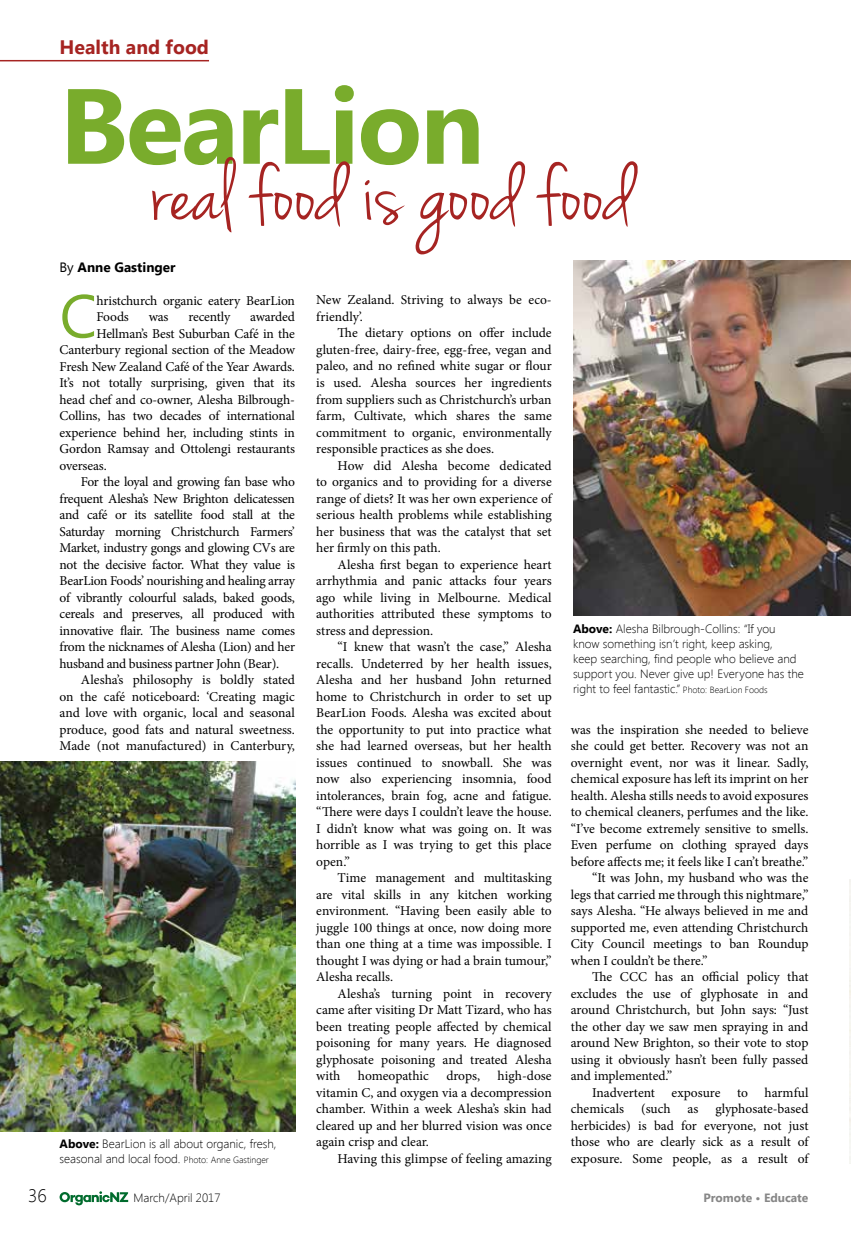
<style>
.page{position:relative;width:851px;height:1234px;background:#fff}
.page>*{position:absolute;margin:0;border:0;box-sizing:border-box;transform-origin:0 0}
.t1{font:700 106.5px "Segoe UI";letter-spacing:-.02em;color:#79ac2c}
.t2{font:90px "Jenna Sue";letter-spacing:.01em;color:#a62422;scale:1.05 1}
.t3{font:60.6px "Segoe UI";color:#79ac2c}
.t4{font:700 19.5px "Segoe UI";color:#a62422}
.t5{font:300 18px "Segoe UI";color:#000}
.t6{font:13.5px/16.5px "Minion Pro";letter-spacing:-.005em;color:#000;text-align:justify}
.t7{font:13.5px "Minion Pro";letter-spacing:-.025em;color:#000}
.t8{font:700 13.5px "Segoe UI";color:#000}
.t9{font:300 12px/15px "Segoe UI";color:#000}
.t10{font:700 12px "Segoe UI";color:#878787}
.s1{font-weight:400}
.s2{font-weight:700}
.s3{font-size:9px}
</style>
<div class="page">
<svg style="left:60px;top:1191px;width:68px;height:13px"></svg>
<hr style="left:0;top:60px;width:209px;height:1px;background:#a62422">
<img style="left:849px;top:879px;width:1px;height:283px">
<img style="left:573px;top:260px;width:277px;height:355px">
<img style="left:0;top:761px;width:295px;height:370px">
<h3 class="t4" style="left:60px;top:33px;width:151px">Health and food</h3>
<h1 class="t1" style="left:60px;top:50px;width:426px">BearLion</h1>
<h2 class="t2" style="left:150px;top:141px;width:462px">real food is good food</h2>
<p class="t8" style="left:60px;top:257px;width:117px"><span class="s1">By</span> Anne Gastinger</p>
<h3 class="t3" style="left:60px;top:274px;width:39px">C</h3>
<p class="t6" style="left:96px;top:292px;width:200px">hristchurch organic eatery BearLion<br>Foods</p>
<p class="t6" style="left:149px;top:308px;width:21px">was</p>
<p class="t6" style="left:188px;top:308px;width:43px">recently</p>
<p class="t6" style="left:250px;top:308px;width:46px">awarded</p>
<p class="t6" style="left:96px;top:325px;width:200px">Hellman’s Best Suburban Café in the</p>
<p class="t6" style="left:60px;top:341px;width:237px">Canterbury regional section of the Meadow</p>
<p class="t6" style="left:60px;top:358px;width:237px">Fresh New Zealand Café of the Year Awards.</p>
<p class="t6" style="left:60px;top:374px;width:237px">It’s not totally surprising, given that its</p>
<p class="t6" style="left:60px;top:391px;width:237px">head chef and co-owner, Alesha Bilbrough-</p>
<p class="t6" style="left:60px;top:407px;width:237px">Collins, has two decades of international</p>
<p class="t6" style="left:60px;top:424px;width:237px">experience behind her, including stints in</p>
<p class="t6" style="left:60px;top:440px;width:237px">Gordon Ramsay and Ottolengi restaurants</p>
<p class="t6" style="left:60px;top:457px;width:49px">overseas.</p>
<p class="t7" style="left:81px;top:472px;width:216px">For the loyal and growing fan base who</p>
<p class="t6" style="left:60px;top:490px;width:237px">frequent Alesha’s New Brighton delicatessen</p>
<p class="t7" style="left:60px;top:505px;width:237px">and café or its satellite food stall at the</p>
<p class="t7" style="left:60px;top:522px;width:237px">Saturday morning Christchurch Farmers’</p>
<p class="t7" style="left:60px;top:538px;width:237px">Market, industry gongs and glowing CVs are</p>
<p class="t7" style="left:60px;top:555px;width:237px">not the decisive factor. What they value is</p>
<p class="t6" style="left:60px;top:572px;width:237px">BearLion Foods’ nourishing and healing array</p>
<p class="t6" style="left:60px;top:589px;width:237px">of vibrantly colourful salads, baked goods,</p>
<p class="t6" style="left:60px;top:605px;width:237px">cereals and preserves, all produced with</p>
<p class="t7" style="left:60px;top:621px;width:237px">innovative flair. The business name comes</p>
<p class="t7" style="left:60px;top:637px;width:237px">from the nicknames of Alesha (Lion) and her</p>
<p class="t7" style="left:60px;top:654px;width:221px">husband and business partner John (Bear).</p>
<p class="t6" style="left:81px;top:671px;width:216px">Alesha’s philosophy is boldly stated</p>
<p class="t6" style="left:60px;top:688px;width:237px">on the café noticeboard: ‘Creating magic</p>
<p class="t6" style="left:60px;top:704px;width:237px">and love with organic, local and seasonal</p>
<p class="t6" style="left:60px;top:721px;width:237px">produce, good fats and natural sweetness.</p>
<p class="t6" style="left:60px;top:737px;width:237px">Made (not manufactured) in Canterbury,</p>
<p class="t9" style="left:60px;top:1135px;width:218px"><span class="s2">Above:</span> BearLion is all about organic, fresh, seasonal and local food. <span class="s3">Photo: Anne Gastinger</span></p>
<p class="t6" style="left:316px;top:292px;width:237px">New Zealand. Striving to always be eco&shy;friendly’.</p>
<p class="t6" style="left:316px;top:325px;width:237px;text-indent:21px">The dietary options on offer include gluten-free, dairy-free, egg-free, vegan and paleo, and no refined white sugar or flour is used. Alesha sources her ingredients from suppliers such as Christchurch’s urban farm, Cultivate, which shares the same commitment to organic, environmentally responsible practices as she does.</p>
<p class="t6" style="left:316px;top:457px;width:237px;text-indent:21px">How did Alesha become dedicated to organics and to providing for a diverse range of diets? It was her own experience of serious health problems while establishing her business that was the catalyst that set her firmly on this path.</p>
<p class="t6" style="left:316px;top:556px;width:237px;text-indent:21px">Alesha first began to experience heart arrhythmia and panic attacks four years ago while living in Melbourne. Medical authorities attributed these symptoms to stress and depression.</p>
<p class="t6" style="left:316px;top:638px;width:237px;text-indent:21px">“I knew that wasn’t the case,” Alesha recalls. Undeterred by her health issues, Alesha and her husband John returned home to Christchurch in order to set up BearLion Foods. Alesha was excited about the opportunity to put into practice what she had learned overseas, but her health issues continued to snowball. She was now also experiencing insomnia, food intolerances, brain fog, acne and fatigue. “There were days I couldn’t leave the house.<br>I didn’t know what was going on. It was horrible as I was trying to get this place open.”</p>
<p class="t6" style="left:316px;top:869px;width:237px;text-indent:21px">Time management and multitasking are vital skills in any kitchen working environment. “Having been easily able to juggle 100 things at once, now doing more than one thing at a time was impossible. I thought I was dying or had a brain tumour,” Alesha recalls.</p>
<p class="t6" style="left:316px;top:985px;width:237px;text-indent:21px">Alesha’s turning point in recovery came after visiting Dr Matt Tizard, who has been treating people affected by chemical poisoning for many years. He diagnosed glyphosate poisoning and treated Alesha with</p>
<p class="t6" style="left:316px;top:1067px;width:237px;text-indent:181px">high-dose vitamin C, and oxygen via a decompression chamber. Within a week Alesha’s skin had cleared up and her blurred vision was once again crisp and clear.</p>
<p class="t6" style="left:337px;top:1150px;width:216px">Having this glimpse of feeling amazing</p>
<p class="t6" style="left:358px;top:1067px;width:72px">homeopathic</p>
<p class="t6" style="left:446px;top:1067px;width:35px">drops,</p>
<p class="t9" style="left:573px;top:621px;width:232px"><span class="s2">Above:</span> Alesha Bilbrough-Collins: “If you know something isn’t right, keep asking,<br>keep searching, find people who believe and support you. Never give up! Everyone has the right to feel fantastic.” <span class="s3">Photo: BearLion Foods</span></p>
<p class="t6" style="left:570px;top:721px;width:239px">was the inspiration she needed to believe</p>
<p class="t6" style="left:570px;top:737px;width:239px">she could get better. Recovery was not an</p>
<p class="t6" style="left:570px;top:754px;width:239px">overnight event, nor was it linear. Sadly,</p>
<p class="t6" style="left:570px;top:770px;width:239px">chemical exposure has left its imprint on her</p>
<p class="t6" style="left:570px;top:787px;width:239px">health. Alesha stills needs to avoid exposures</p>
<p class="t6" style="left:570px;top:803px;width:239px">to chemical cleaners, perfumes and the like.</p>
<p class="t6" style="left:570px;top:820px;width:239px">“I’ve become extremely sensitive to smells.</p>
<p class="t6" style="left:570px;top:836px;width:239px">Even perfume on clothing sprayed days</p>
<p class="t6" style="left:570px;top:853px;width:239px">before affects me; it feels like I can’t breathe.”</p>
<p class="t6" style="left:592px;top:869px;width:218px">“It was John, my husband who was the</p>
<p class="t6" style="left:570px;top:886px;width:239px">legs that carried me through this nightmare,”</p>
<p class="t6" style="left:570px;top:902px;width:239px">says Alesha. “He always believed in me and</p>
<p class="t6" style="left:570px;top:919px;width:239px">supported me, even attending Christchurch</p>
<p class="t6" style="left:570px;top:935px;width:239px">City Council meetings to ban Roundup</p>
<p class="t6" style="left:570px;top:952px;width:138px">when I couldn’t be there.”</p>
<p class="t6" style="left:592px;top:968px;width:218px">The CCC has an official policy that</p>
<p class="t6" style="left:570px;top:985px;width:239px">excludes the use of glyphosate in and</p>
<p class="t6" style="left:570px;top:1001px;width:239px">around Christchurch, but John says: “Just</p>
<p class="t6" style="left:570px;top:1018px;width:239px">the other day we saw men spraying in and</p>
<p class="t6" style="left:570px;top:1034px;width:239px">around New Brighton, so their vote to stop</p>
<p class="t6" style="left:570px;top:1051px;width:239px">using it obviously hasn’t been fully passed</p>
<p class="t6" style="left:570px;top:1067px;width:103px">and implemented.”</p>
<p class="t6" style="left:592px;top:1083px;width:218px">Inadvertent exposure to harmful</p>
<p class="t6" style="left:570px;top:1100px;width:55px">chemicals</p>
<p class="t6" style="left:641px;top:1100px;width:31px">(such</p>
<p class="t6" style="left:687px;top:1100px;width:12px">as</p>
<p class="t6" style="left:570px;top:1100px;width:239px;text-indent:144px">glyphosate-based herbicides) is bad for everyone, not just those who are clearly sick as a result of exposure. Some people, as a result of</p>
<h3 class="t5" style="left:28px;top:1182px;width:20px">36</h3>
<p class="t9" style="left:134px;top:1189px;width:88px">March/April 2017</p>
<p class="t10" style="left:703px;top:1188px;width:106px">Promote • Educate</p>
</div>
